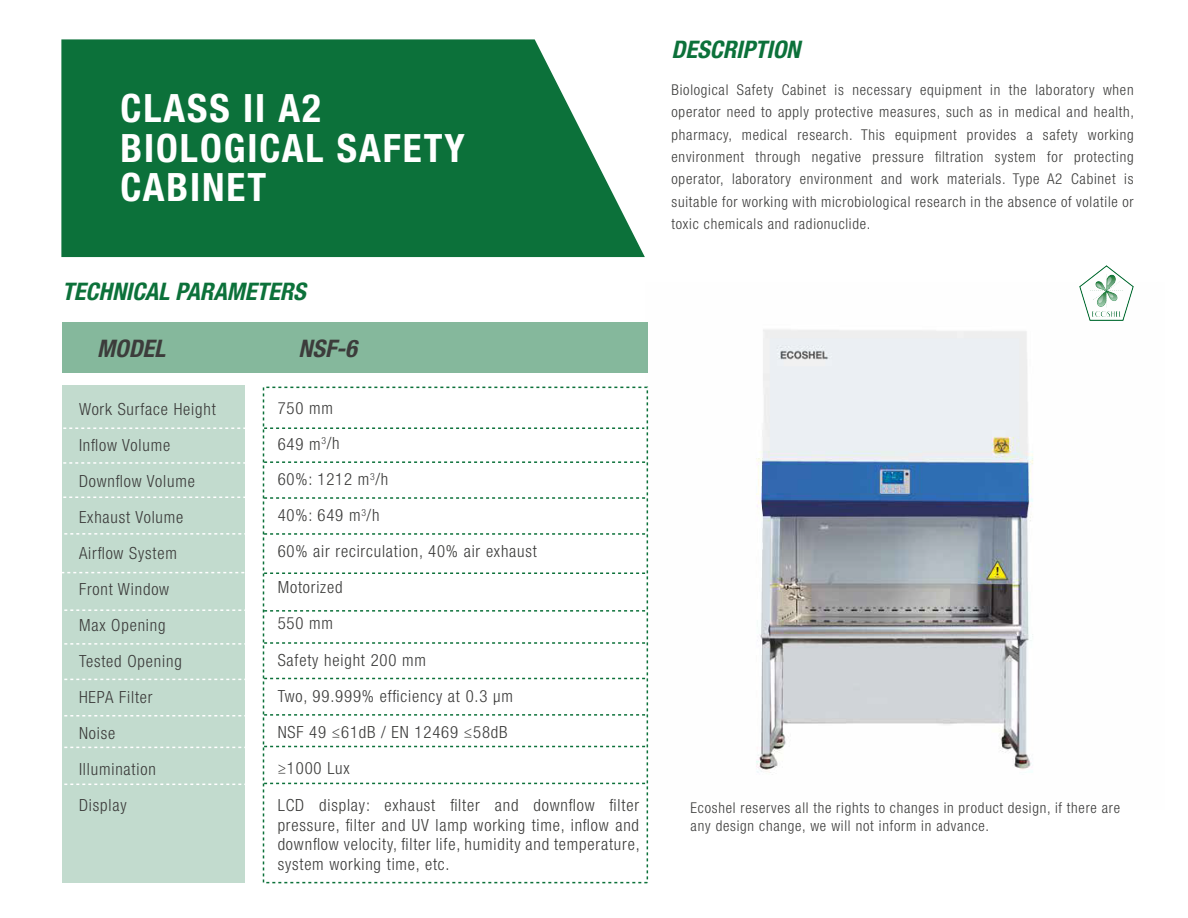
<style>
.page{position:relative;width:1188px;height:918px;background:#fff}
.page>*{position:absolute;margin:0;border:0;box-sizing:border-box;transform-origin:0 0}
.t1{font:700 condensed 39.15px/39.2px "Helvetica Neue LT Std";letter-spacing:.05em;color:#fff}
.t2{font:italic 700 condensed 24.15px "Helvetica Neue LT Std";color:#0c713a}
.t3{font:italic 700 condensed 24.15px "Helvetica Neue LT Std";color:#3c3c3b}
.t4{font:300 condensed 16.8px/36px "Helvetica Neue LT Std";letter-spacing:.05em;color:#3c3c3b}
.t5{font:300 condensed 14.85px/22.4px "Helvetica Neue LT Std";letter-spacing:.05em;color:#3c3c3b;text-align:justify}
</style>
<div class="page">
<img style="left:646px;top:286px;width:488px;height:521px">
<div style="left:62px;top:322px;width:585px;height:51px;background:#85b89c"></div>
<div style="left:62px;top:385px;width:183px;height:498px;background:#c2dbce"></div>
<svg style="left:266px;top:427px;width:378px;height:2px"></svg>
<svg style="left:63px;top:462px;width:182px;height:2px"></svg>
<svg style="left:63px;top:427px;width:182px;height:2px"></svg>
<svg style="left:64px;top:533px;width:181px;height:2px"></svg>
<svg style="left:266px;top:461px;width:379px;height:2px"></svg>
<svg style="left:63px;top:497px;width:182px;height:1px"></svg>
<svg style="left:266px;top:497px;width:379px;height:2px"></svg>
<svg style="left:266px;top:533px;width:379px;height:2px"></svg>
<svg style="left:62px;top:572px;width:183px;height:1px"></svg>
<svg style="left:266px;top:572px;width:379px;height:2px"></svg>
<svg style="left:64px;top:609px;width:181px;height:2px"></svg>
<svg style="left:266px;top:610px;width:379px;height:2px"></svg>
<svg style="left:64px;top:643px;width:181px;height:2px"></svg>
<svg style="left:266px;top:642px;width:379px;height:2px"></svg>
<svg style="left:64px;top:679px;width:181px;height:1px"></svg>
<svg style="left:266px;top:678px;width:379px;height:1px"></svg>
<svg style="left:64px;top:715px;width:181px;height:2px"></svg>
<svg style="left:266px;top:714px;width:379px;height:2px"></svg>
<svg style="left:64px;top:747px;width:181px;height:1px"></svg>
<svg style="left:266px;top:746px;width:379px;height:1px"></svg>
<svg style="left:64px;top:784px;width:181px;height:1px"></svg>
<svg style="left:266px;top:783px;width:379px;height:1px"></svg>
<img style="left:1079px;top:266px;width:54px;height:55px">
<svg style="left:61px;top:39px;width:584px;height:218px;background:#237e4d"></svg>
<h1 class="t1" style="left:120px;top:88px;width:346px">CLASS II A2<br>BIOLOGICAL SAFETY<br>CABINET</h1>
<h2 class="t2" style="left:62px;top:277px;width:245px">TECHNICAL PARAMETERS</h2>
<h2 class="t3" style="left:97px;top:334px;width:70px">MODEL</h2>
<h2 class="t3" style="left:299px;top:334px;width:60px">NSF-6</h2>
<p class="t4" style="left:79px;top:391px;width:138px">Work Surface Height<br>Inflow Volume<br>Downflow Volume<br>Exhaust Volume<br>Airflow System<br>Front Window<br>Max Opening<br>Tested Opening<br>HEPA Filter<br>Noise<br>Illumination<br>Display</p>
<p class="t4" style="left:278px;top:389px;width:261px">750 mm<br>649 m<sup>3</sup>/h<br>60%: 1212 m<sup>3</sup>/h<br>40%: 649 m<sup>3</sup>/h<br>60% air recirculation, 40% air exhaust<br>Motorized<br>550 mm<br>Safety height 200 mm<br>Two, 99.999% efficiency at 0.3 µm<br>NSF 49 ≤61dB / EN 12469 ≤58dB ≥1000 Lux</p>
<p class="t4" style="left:278px;top:795px;width:364px;line-height:19.5px;text-align:justify">LCD display: exhaust filter and downflow filter pressure, filter and UV lamp working time, inflow and downflow velocity, filter life, humidity and temperature, system working time, etc.</p>
<h2 class="t2" style="left:672px;top:34px;width:130px">DESCRIPTION</h2>
<p class="t5" style="left:672px;top:78px;width:464px">Biological Safety Cabinet is necessary equipment in the laboratory when operator need to apply protective measures, such as in medical and health, pharmacy, medical research. This equipment provides a safety working environment through negative pressure filtration system for protecting operator, laboratory environment and work materials. Type A2 Cabinet is suitable for working with microbiological research in the absence of volatile or toxic chemicals and radionuclide.</p>
<p class="t5" style="left:691px;top:799px;width:431px;line-height:17.9px">Ecoshel reserves all the rights to changes in product design, if there are any design change, we will not inform in advance.</p>
</div>
